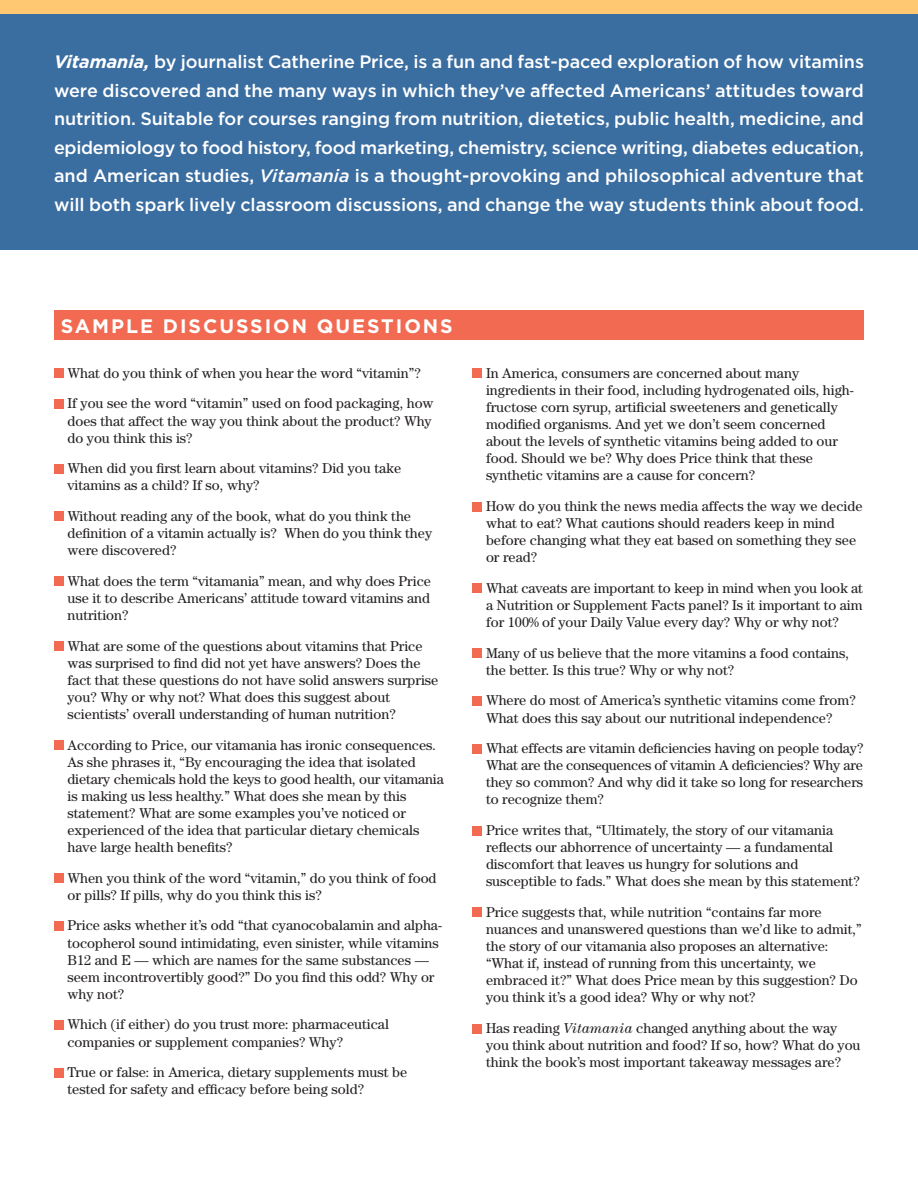
<style>
.page{position:relative;width:918px;height:1188px;background:#fff}
.page>*{position:absolute;margin:0;border:0;box-sizing:border-box;transform-origin:0 0}
.t1{font:700 19.5px "Gotham";letter-spacing:.1em;color:#fff}
.t2{font:500 18px/28.5px "Gotham";letter-spacing:-.005em;color:#fff;text-align:justify}
.t3{font:14.25px/17.1px "Century";color:#231f20}
.s1{font-weight:700;font-style:italic}
.s2{font-style:italic}
</style>
<div class="page">
<div style="left:0;top:0;width:918px;height:250px;background:#3a6da0"></div>
<div style="left:0;top:0;width:918px;height:14px;background:#fec772"></div>
<div style="left:54px;top:369px;width:9px;height:9px;background:#f26a51"></div>
<div style="left:54px;top:399px;width:9px;height:9px;background:#f26a51"></div>
<div style="left:54px;top:464px;width:9px;height:9px;background:#f26a51"></div>
<div style="left:54px;top:512px;width:9px;height:9px;background:#f26a51"></div>
<div style="left:54px;top:577px;width:9px;height:9px;background:#f26a51"></div>
<div style="left:54px;top:641px;width:9px;height:10px;background:#f26a51"></div>
<div style="left:54px;top:740px;width:9px;height:10px;background:#f26a51"></div>
<div style="left:54px;top:874px;width:9px;height:9px;background:#f26a51"></div>
<div style="left:54px;top:921px;width:9px;height:9px;background:#f26a51"></div>
<div style="left:54px;top:1020px;width:9px;height:9px;background:#f26a51"></div>
<div style="left:54px;top:1068px;width:9px;height:9px;background:#f26a51"></div>
<div style="left:472px;top:369px;width:10px;height:9px;background:#f26a51"></div>
<div style="left:472px;top:502px;width:10px;height:9px;background:#f26a51"></div>
<div style="left:472px;top:584px;width:10px;height:9px;background:#f26a51"></div>
<div style="left:472px;top:649px;width:10px;height:9px;background:#f26a51"></div>
<div style="left:472px;top:696px;width:10px;height:9px;background:#f26a51"></div>
<div style="left:472px;top:744px;width:10px;height:9px;background:#f26a51"></div>
<div style="left:472px;top:826px;width:10px;height:9px;background:#f26a51"></div>
<div style="left:472px;top:908px;width:10px;height:9px;background:#f26a51"></div>
<div style="left:472px;top:1024px;width:10px;height:9px;background:#f26a51"></div>
<div style="left:54px;top:310px;width:810px;height:30px;background:#f26a51"></div>
<p class="t2" style="left:54px;top:48px;width:812px"><span class="s1">Vitamania,</span> by journalist Catherine Price, is a fun and fast-paced exploration of how vitamins were discovered and the many ways in which they’ve affected Americans’ attitudes toward nutrition. Suitable for courses ranging from nutrition, dietetics, public health, medicine, and epidemiology to food history, food marketing, chemistry, science writing, diabetes education, and American studies, <span class="s2">Vitamania</span> is a thought-provoking and philosophical adventure that will both spark lively classroom discussions, and change the way students think about food.</p>
<h1 class="t1" style="left:61px;top:313px;width:394px">SAMPLE DISCUSSION QUESTIONS</h1>
<p class="t3" style="left:68px;top:357px;width:368px;line-height:30.6px">What do you think of when you hear the word “vitamin”?<br>If you see the word “vitamin” used on food packaging, how</p>
<p class="t3" style="left:68px;top:412px;width:366px">does that affect the way you think about the product? Why do you think this is?</p>
<p class="t3" style="left:68px;top:460px;width:335px">When did you first learn about vitamins? Did you take vitamins as a child? If so, why?</p>
<p class="t3" style="left:68px;top:507px;width:366px">Without reading any of the book, what do you think the definition of a vitamin actually is? When do you think they were discovered?</p>
<p class="t3" style="left:68px;top:572px;width:365px;text-align:justify">What does the term “vitamania” mean, and why does Price use it to describe Americans’ attitude toward vitamins and nutrition?</p>
<p class="t3" style="left:68px;top:637px;width:372px">What are some of the questions about vitamins that Price was surprised to find did not yet have answers? Does the fact that these questions do not have solid answers surprise you? Why or why not? What does this suggest about scientists’ overall understanding of human nutrition?</p>
<p class="t3" style="left:68px;top:736px;width:378px">According to Price, our vitamania has ironic consequences.<br>As she phrases it, “By encouraging the idea that isolated dietary chemicals hold the keys to good health, our vitamania is making us less healthy.” What does she mean by this statement? What are some examples you’ve noticed or experienced of the idea that particular dietary chemicals have large health benefits?</p>
<p class="t3" style="left:68px;top:869px;width:371px">When you think of the word “vitamin,” do you think of food or pills? If pills, why do you think this is?</p>
<p class="t3" style="left:68px;top:917px;width:376px">Price asks whether it’s odd “that cyanocobalamin and alpha&shy;tocopherol sound intimidating, even sinister, while vitamins B12 and E — which are names for the same substances — seem incontrovertibly good?” Do you find this odd? Why or why not?</p>
<p class="t3" style="left:68px;top:1016px;width:323px">Which (if either) do you trust more: pharmaceutical companies or supplement companies? Why?</p>
<p class="t3" style="left:68px;top:1063px;width:341px">True or false: in America, dietary supplements must be tested for safety and efficacy before being sold?</p>
<p class="t3" style="left:486px;top:364px;width:369px">In America, consumers are concerned about many ingredients in their food, including hydrogenated oils, high&shy;fructose corn syrup, artificial sweeteners and genetically modified organisms. And yet we don’t seem concerned about the levels of synthetic vitamins being added to our food. Should we be? Why does Price think that these synthetic vitamins are a cause for concern?</p>
<p class="t3" style="left:486px;top:497px;width:378px">How do you think the news media affects the way we decide what to eat? What cautions should readers keep in mind before changing what they eat based on something they see or read?</p>
<p class="t3" style="left:486px;top:579px;width:379px;text-align:justify">What caveats are important to keep in mind when you look at a Nutrition or Supplement Facts panel? Is it important to aim for 100% of your Daily Value every day? Why or why not?</p>
<p class="t3" style="left:486px;top:644px;width:365px">Many of us believe that the more vitamins a food contains, the better. Is this true? Why or why not?</p>
<p class="t3" style="left:486px;top:692px;width:371px">Where do most of America’s synthetic vitamins come from?<br>What does this say about our nutritional independence?</p>
<p class="t3" style="left:486px;top:739px;width:379px;text-align:justify">What effects are vitamin deficiencies having on people today?<br>What are the consequences of vitamin A deficiencies? Why are they so common? And why did it take so long for researchers to recognize them?</p>
<p class="t3" style="left:486px;top:821px;width:375px">Price writes that, “Ultimately, the story of our vitamania reflects our abhorrence of uncertainty — a fundamental discomfort that leaves us hungry for solutions and susceptible to fads.” What does she mean by this statement?</p>
<p class="t3" style="left:486px;top:903px;width:377px">Price suggests that, while nutrition “contains far more nuances and unanswered questions than we’d like to admit,” the story of our vitamania also proposes an alternative: “What if, instead of running from this uncertainty, we embraced it?” What does Price mean by this suggestion? Do you think it’s a good idea? Why or why not?</p>
<p class="t3" style="left:486px;top:1019px;width:376px">Has reading <span class="s2">Vitamania</span> changed anything about the way you think about nutrition and food? If so, how? What do you think the book’s most important takeaway messages are?</p>
</div>
